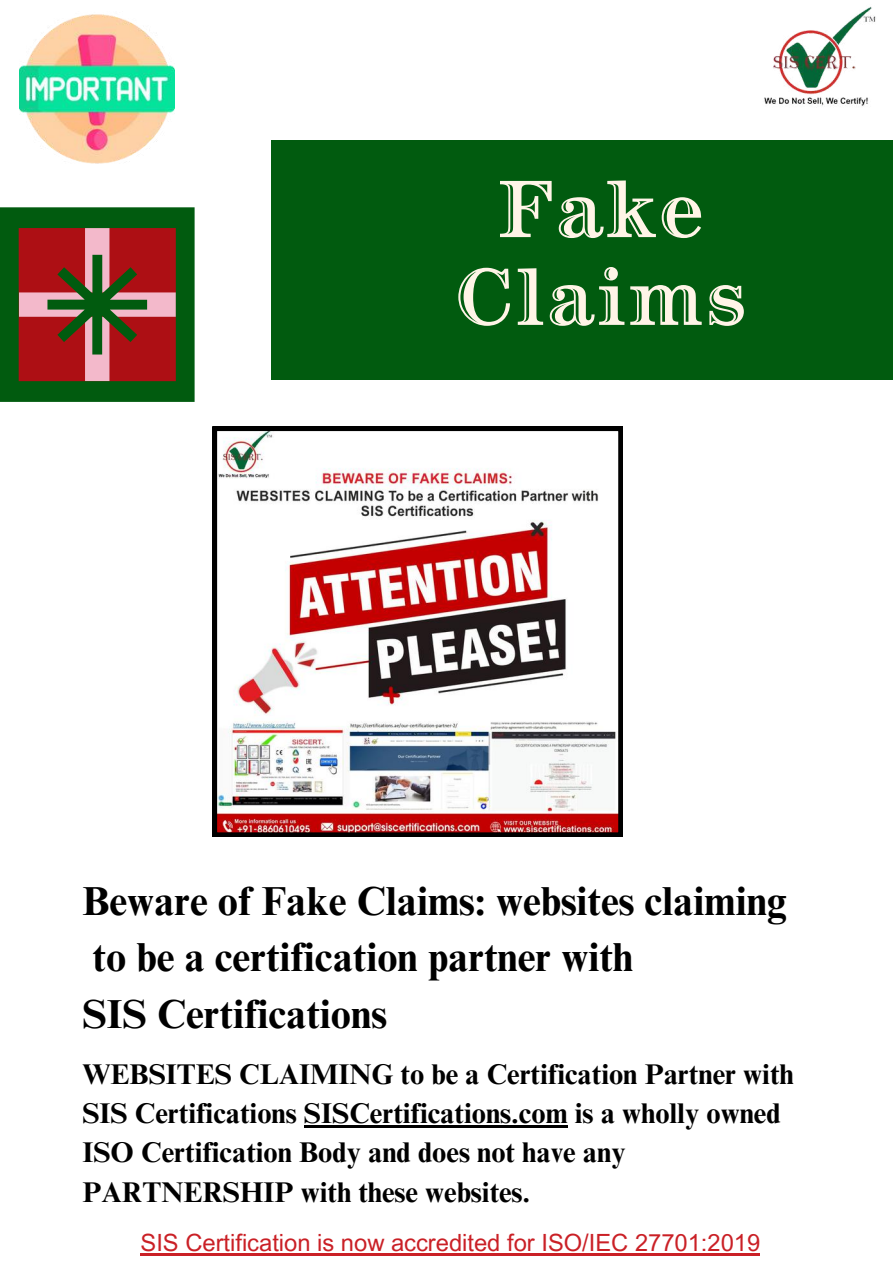
<style>
.page{position:relative;width:893px;height:1264px;background:#fff}
.page>*{position:absolute;margin:0;border:0;box-sizing:border-box;transform-origin:0 0}
.t1{font:73.5px/87.8px "Century Handtooled ITC Std";letter-spacing:.05em;color:#fff4e7;text-align:center}
.t2{font:700 40.5px/56.2px "Times NRMT Pro";color:#000}
.t3{font:700 28.5px/39.3px "Times NRMT Pro";color:#000}
.t4{font:23.7px "Arial MT Pro";color:#ca2026}
</style>
<div class="page">
<div style="left:271px;top:140px;width:621px;height:240px;background:#015b0f"></div>
<img style="left:764px;top:6px;width:112px;height:100px">
<svg style="left:212px;top:426px;width:410px;height:410px"></svg>
<hr style="left:304px;top:1125px;width:263px;height:2px;background:#000">
<svg style="left:0;top:207px;width:194px;height:195px"></svg>
<img style="left:20px;top:14px;width:154px;height:150px">
<hr style="left:140px;top:1252px;width:620px;height:3px;background:#ca2026">
<h1 class="t1" style="left:455px;top:172px;width:292px">Fake<br>Claims</h1>
<h2 class="t2" style="left:82px;top:878px;width:706px">Beware of Fake Claims: websites claiming to be a certification partner with<br>SIS Certifications</h2>
<p class="t3" style="left:82px;top:1057px;width:712px">WEBSITES CLAIMING to be a Certification Partner with SIS Certifications SISCertifications.com is a wholly owned ISO Certification Body and does not have any PARTNERSHIP with these websites.</p>
<p class="t4" style="left:140px;top:1233px;width:621px">SIS Certification is now accredited for ISO/IEC 27701:2019</p>
</div>
